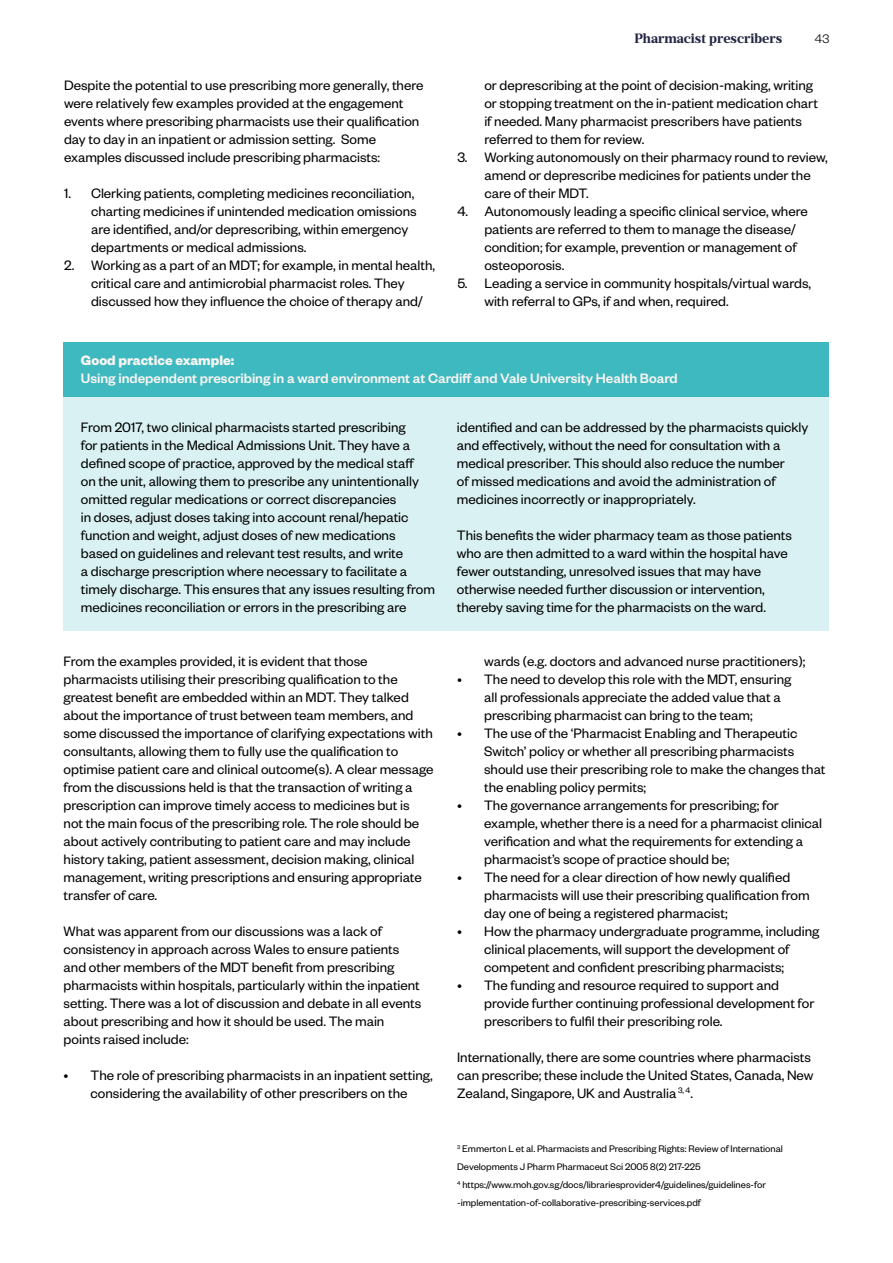
<style>
.page{position:relative;width:893px;height:1263px;background:#fff}
.page>*{position:absolute;margin:0;border:0;box-sizing:border-box;transform-origin:0 0}
.t1{font:15px/18px "Founders Grotesk";color:#000}
.t2{font:500 15px "Founders Grotesk";color:#f9f5f3}
.t3{font:700 15px "Founders Grotesk";color:#f9f5f3}
.t4{font:700 13.5px "Prumo Text";color:#222642}
.t5{font:300 13.5px "Founders Grotesk";color:#000}
.t6{font:10.5px/18px "Founders Grotesk";color:#000}
</style>
<div class="page">
<div style="left:64px;top:342px;width:765px;height:54px;background:#3eb9bf"></div>
<div style="left:64px;top:396px;width:765px;height:234px;background:#d9f1f2"></div>
<p class="t1" style="left:64px;top:75px;width:361px">Despite the potential to use prescribing more generally, there were relatively few examples provided at the engagement events where prescribing pharmacists use their qualification day to day in an inpatient or admission setting. Some examples discussed include prescribing pharmacists:</p>
<p class="t1" style="left:91px;top:183px;width:327px;text-indent:-27px">1. Clerking patients, completing medicines reconciliation, charting medicines if unintended medication omissions are identified, and/or deprescribing, within emergency departments or medical admissions.</p>
<p class="t1" style="left:91px;top:255px;width:346px;text-indent:-27px">2. Working as a part of an MDT; for example, in mental health, critical care and antimicrobial pharmacist roles. They discussed how they influence the choice of therapy and/</p>
<p class="t4" style="left:635px;top:31px;width:149px">Pharmacist prescribers</p>
<p class="t5" style="left:815px;top:30px;width:16px">43</p>
<p class="t1" style="left:484px;top:75px;width:335px">or deprescribing at the point of decision-making, writing or stopping treatment on the in-patient medication chart if needed. Many pharmacist prescribers have patients referred to them for review.</p>
<p class="t1" style="left:484px;top:147px;width:345px;text-indent:-27px">3. Working autonomously on their pharmacy round to review, amend or deprescribe medicines for patients under the care of their MDT.</p>
<p class="t1" style="left:484px;top:201px;width:325px;text-indent:-27px">4. Autonomously leading a specific clinical service, where patients are referred to them to manage the disease/ condition; for example, prevention or management of osteoporosis.</p>
<p class="t1" style="left:484px;top:273px;width:328px;text-indent:-27px">5. Leading a service in community hospitals/virtual wards, with referral to GPs, if and when, required.</p>
<p class="t3" style="left:81px;top:350px;width:155px">Good practice example:</p>
<p class="t2" style="left:81px;top:368px;width:598px">Using independent prescribing in a ward environment at Cardiff and Vale University Health Board</p>
<p class="t1" style="left:81px;top:417px;width:356px">From 2017, two clinical pharmacists started prescribing<br>for patients in the Medical Admissions Unit. They have a defined scope of practice, approved by the medical staff<br>on the unit, allowing them to prescribe any unintentionally omitted regular medications or correct discrepancies<br>in doses, adjust doses taking into account renal/hepatic function and weight, adjust doses of new medications based on guidelines and relevant test results, and write<br>a discharge prescription where necessary to facilitate a timely discharge. This ensures that any issues resulting from medicines reconciliation or errors in the prescribing are</p>
<p class="t1" style="left:457px;top:417px;width:353px">identified and can be addressed by the pharmacists quickly and effectively, without the need for consultation with a medical prescriber. This should also reduce the number<br>of missed medications and avoid the administration of medicines incorrectly or inappropriately.</p>
<p class="t1" style="left:457px;top:525px;width:337px">This benefits the wider pharmacy team as those patients who are then admitted to a ward within the hospital have fewer outstanding, unresolved issues that may have otherwise needed further discussion or intervention, thereby saving time for the pharmacists on the ward.</p>
<p class="t1" style="left:64px;top:651px;width:371px">From the examples provided, it is evident that those pharmacists utilising their prescribing qualification to the greatest benefit are embedded within an MDT. They talked about the importance of trust between team members, and some discussed the importance of clarifying expectations with consultants, allowing them to fully use the qualification to optimise patient care and clinical outcome(s). A clear message from the discussions held is that the transaction of writing a prescription can improve timely access to medicines but is<br>not the main focus of the prescribing role. The role should be about actively contributing to patient care and may include history taking, patient assessment, decision making, clinical management, writing prescriptions and ensuring appropriate transfer of care.</p>
<p class="t1" style="left:64px;top:921px;width:359px">What was apparent from our discussions was a lack of consistency in approach across Wales to ensure patients and other members of the MDT benefit from prescribing pharmacists within hospitals, particularly within the inpatient setting. There was a lot of discussion and debate in all events about prescribing and how it should be used. The main points raised include:</p>
<p class="t1" style="left:64px;top:1065px;width:371px;text-align:center">• The role of prescribing pharmacists in an inpatient setting, considering the availability of other prescribers on the</p>
<p class="t1" style="left:484px;top:651px;width:323px">wards (e.g. doctors and advanced nurse practitioners);</p>
<p class="t1" style="left:484px;top:669px;width:309px;text-indent:-27px">• The need to develop this role with the MDT, ensuring all professionals appreciate the added value that a prescribing pharmacist can bring to the team;</p>
<p class="t1" style="left:484px;top:723px;width:343px;text-indent:-27px">• The use of the ‘Pharmacist Enabling and Therapeutic Switch’ policy or whether all prescribing pharmacists should use their prescribing role to make the changes that the enabling policy permits;</p>
<p class="t1" style="left:484px;top:795px;width:339px;text-indent:-27px">• The governance arrangements for prescribing; for example, whether there is a need for a pharmacist clinical verification and what the requirements for extending a pharmacist’s scope of practice should be;</p>
<p class="t1" style="left:484px;top:867px;width:327px;text-indent:-27px">• The need for a clear direction of how newly qualified pharmacists will use their prescribing qualification from day one of being a registered pharmacist;</p>
<p class="t1" style="left:457px;top:921px;width:364px;text-align:center">• How the pharmacy undergraduate programme, including clinical placements, will support the development of competent and confident prescribing pharmacists;</p>
<p class="t1" style="left:484px;top:975px;width:332px;text-indent:-27px">• The funding and resource required to support and provide further continuing professional development for prescribers to fulfil their prescribing role.</p>
<p class="t1" style="left:457px;top:1047px;width:358px">Internationally, there are some countries where pharmacists can prescribe; these include the United States, Canada, New<br>Zealand, Singapore, UK and Australia <sup>3,</sup> <sup>4</sup>.</p>
<p class="t6" style="left:457px;top:1139px;width:327px"><sup>3</sup> Emmerton L et al. Pharmacists and Prescribing Rights: Review of International Developments J Pharm Pharmaceut Sci 2005 8(2) 217-225<br><sup>4</sup> https://www.moh.gov.sg/docs/librariesprovider4/guidelines/guidelines-for -implementation-of-collaborative-prescribing-services.pdf</p>
</div>
